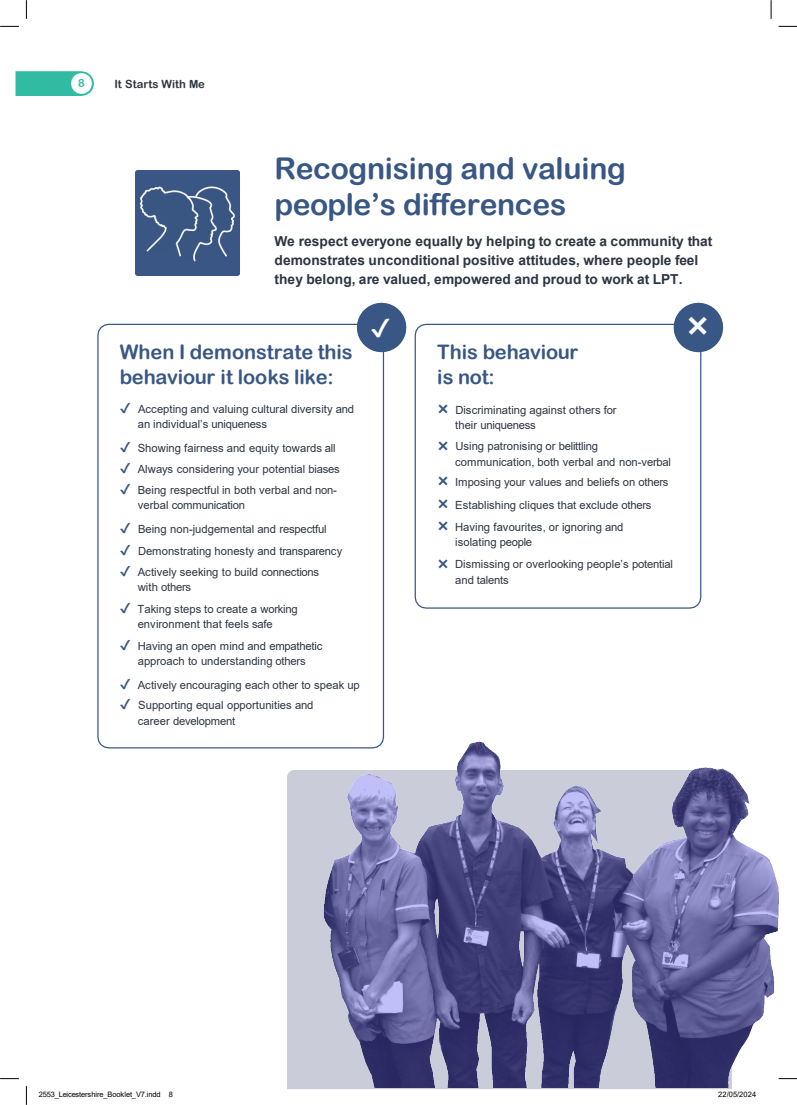
<style>
.page{position:relative;width:797px;height:1105px;background:#fff}
.page>*{position:absolute;margin:0;border:0;box-sizing:border-box;transform-origin:0 0}
.t1{font:700 40px "Trebuchet MS";color:#fff}
.t2{font:30px/36px "Arial Rounded MT Bold";letter-spacing:-.01em;color:#395784}
.t3{font:25px "Meiryo UI";color:#fff}
.t4{font:20px/25px "Arial Rounded MT Bold";letter-spacing:-.005em;color:#395784}
.t5{font:700 13.75px/18.9px "Arial";letter-spacing:.005em;color:#2c3542}
.t6{font:11.25px/15.2px "Arial";color:#2c3542}
.t7{font:11.25px "Arial Rounded MT Bold";color:#2c3542}
.t8{font:11.25px "Arial Rounded MT Bold";color:#31bba2}
.Slide{font:7.5px "Arial";letter-spacing:-.02em;color:#000}
.s1{font-family:"Meiryo UI";font-size:13.75px;color:#395784}
.s2{font-family:"Trebuchet MS";font-weight:700;font-size:20px;color:#395784}
</style>
<div class="page">
<svg style="left:97px;top:323px;width:287px;height:426px"></svg>
<svg style="left:357px;top:303px;width:49px;height:49px"></svg>
<svg style="left:414px;top:323px;width:287px;height:286px"></svg>
<svg style="left:673px;top:303px;width:49px;height:49px"></svg>
<img style="left:135px;top:171px;width:105px;height:105px">
<svg style="left:16px;top:71px;width:78px;height:25px;background:#3dbfa7"></svg>
<img style="left:71px;top:74px;width:20px;height:20px">
<svg style="left:0;top:26px;width:19px;height:1px"></svg>
<svg style="left:778px;top:26px;width:18px;height:1px"></svg>
<svg style="left:0;top:1078px;width:19px;height:1px"></svg>
<svg style="left:26px;top:0;width:1px;height:19px"></svg>
<svg style="left:26px;top:1086px;width:1px;height:19px"></svg>
<svg style="left:770px;top:0;width:1px;height:19px"></svg>
<img style="left:189px;top:739px;width:607px;height:349px">
<p class="t8" style="left:78px;top:77px;width:8px">8</p>
<p class="t7" style="left:114px;top:77px;width:92px">It Starts With Me</p>
<p class="t2" style="left:274px;top:150px;width:353px">Recognising and valuing people’s differences</p>
<p class="t5" style="left:274px;top:232px;width:439px">We respect everyone equally by helping to create a community that demonstrates unconditional positive attitudes, where people feel they belong, are valued, empowered and proud to work at LPT.</p>
<p class="t3" style="left:370px;top:310px;width:22px">✔</p>
<p class="t1" style="left:685px;top:299px;width:25px">×</p>
<p class="t4" style="left:120px;top:339px;width:234px">When I demonstrate this behaviour it looks like:</p>
<p class="t6" style="left:138px;top:401px;width:218px;text-indent:-18px"><span class="s1">✔</span> Accepting and valuing cultural diversity and an individual’s uniqueness</p>
<p class="t6" style="left:120px;top:440px;width:217px"><span class="s1">✔</span> Showing fairness and equity towards all</p>
<p class="t6" style="left:120px;top:461px;width:221px"><span class="s1">✔</span> Always considering your potential biases</p>
<p class="t6" style="left:138px;top:482px;width:200px;text-indent:-18px"><span class="s1">✔</span> Being respectful in both verbal and non&shy;verbal communication</p>
<p class="t6" style="left:120px;top:521px;width:208px"><span class="s1">✔</span> Being non-judgemental and respectful</p>
<p class="t6" style="left:120px;top:544px;width:224px"><span class="s1">✔</span> Demonstrating honesty and transparency</p>
<p class="t6" style="left:138px;top:565px;width:183px;text-indent:-18px"><span class="s1">✔</span> Actively seeking to build connections with others</p>
<p class="t6" style="left:120px;top:602px;width:179px;text-align:center"><span class="s1">✔</span> Taking steps to create a working environment that feels safe</p>
<p class="t6" style="left:120px;top:638px;width:204px;text-align:center"><span class="s1">✔</span> Having an open mind and empathetic approach to understanding others</p>
<p class="t6" style="left:120px;top:677px;width:241px"><span class="s1">✔</span> Actively encouraging each other to speak up</p>
<p class="t6" style="left:138px;top:698px;width:177px;text-indent:-18px"><span class="s1">✔</span> Supporting equal opportunities and career development</p>
<p class="t4" style="left:437px;top:339px;width:143px">This behaviour is not:</p>
<p class="t6" style="left:455px;top:402px;width:163px;text-indent:-18px"><span class="s2">×</span> Discriminating against others for their uniqueness</p>
<p class="t6" style="left:455px;top:439px;width:217px;text-indent:-18px"><span class="s2">×</span> Using patronising or belittling communication, both verbal and non-verbal</p>
<p class="t6" style="left:437px;top:474px;width:233px"><span class="s2">×</span> Imposing your values and beliefs on others</p>
<p class="t6" style="left:437px;top:497px;width:216px"><span class="s2">×</span> Establishing cliques that exclude others</p>
<p class="t6" style="left:437px;top:519px;width:187px"><span class="s2">×</span> Having favourites, or ignoring and</p>
<p class="t6" style="left:455px;top:534px;width:78px">isolating people</p>
<p class="t6" style="left:455px;top:557px;width:219px;text-indent:-18px"><span class="s2">×</span> Dismissing or overlooking people’s potential and talents</p>
<p class="Slide" style="left:39px;top:1090px;width:136px">2553_Leicestershire_Booklet_V7.indd 8</p>
<p class="Slide" style="left:718px;top:1090px;width:39px">22/05/2024</p>
</div>
